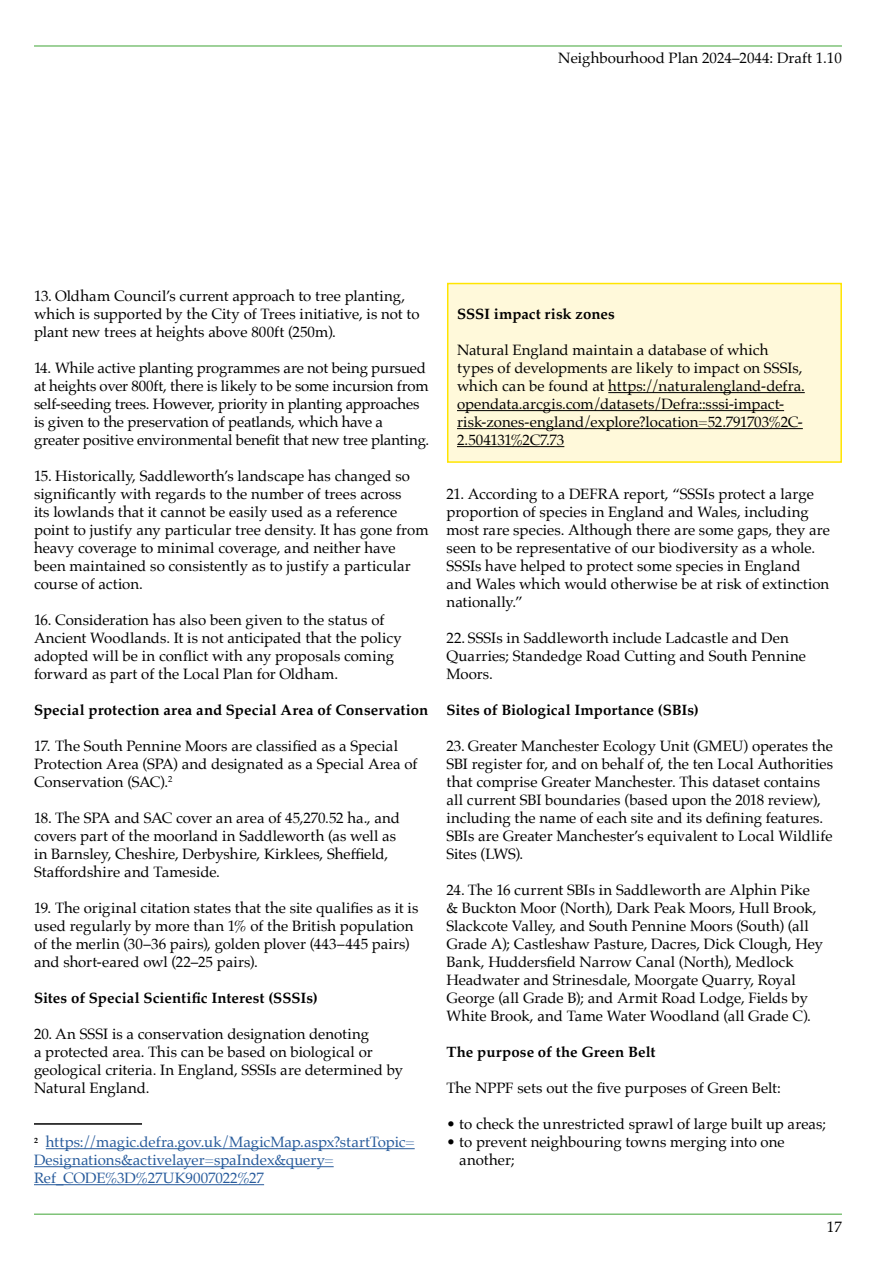
<style>
.page{position:relative;width:893px;height:1263px;background:#fff}
.page>*{position:absolute;margin:0;border:0;box-sizing:border-box;transform-origin:0 0}
.t1{font:15px/18px "Palatino";color:#000}
.t2{font:700 15px "Palatino";letter-spacing:.005em;color:#000}
.t3{font:15px/18px "Palatino";letter-spacing:-.005em;color:#265a9b}
</style>
<div class="page">
<hr style="left:34px;top:1123px;width:108px;height:2px;background:#000">
<hr style="left:46px;top:1148px;width:369px;height:1px;background:#265a9b">
<hr style="left:34px;top:1166px;width:300px;height:1px;background:#265a9b">
<hr style="left:34px;top:1184px;width:230px;height:1px;background:#265a9b">
<div style="left:448px;top:284px;width:393px;height:178px;background:#fff9da"></div>
<hr style="left:608px;top:392px;width:197px;height:1px;background:#000">
<hr style="left:457px;top:410px;width:327px;height:1px;background:#000">
<hr style="left:457px;top:428px;width:346px;height:1px;background:#000">
<hr style="left:457px;top:446px;width:107px;height:1px;background:#000">
<div style="left:447px;top:283px;width:395px;height:180px;border:2px solid #ffe500"></div>
<hr style="left:34px;top:1214px;width:808px;height:1px;background:#3fa435">
<hr style="left:34px;top:46px;width:808px;height:1px;background:#3fa435">
<p class="t1" style="left:558px;top:49px;width:285px">Neighbourhood Plan 2024–2044: Draft 1.10</p>
<p class="t1" style="left:34px;top:287px;width:387px">13. Oldham Council’s current approach to tree planting, which is supported by the City of Trees initiative, is not to plant new trees at heights above 800ft (250m).</p>
<p class="t1" style="left:34px;top:359px;width:397px">14. While active planting programmes are not being pursued at heights over 800ft, there is likely to be some incursion from self-seeding trees. However, priority in planting approaches is given to the preservation of peatlands, which have a greater positive environmental benefit that new tree planting.</p>
<p class="t1" style="left:34px;top:467px;width:396px">15. Historically, Saddleworth’s landscape has changed so significantly with regards to the number of trees across<br>its lowlands that it cannot be easily used as a reference point to justify any particular tree density. It has gone from heavy coverage to minimal coverage, and neither have been maintained so consistently as to justify a particular course of action.</p>
<p class="t1" style="left:34px;top:611px;width:369px">16. Consideration has also been given to the status of Ancient Woodlands. It is not anticipated that the policy adopted will be in conflict with any proposals coming forward as part of the Local Plan for Oldham.</p>
<p class="t2" style="left:34px;top:697px;width:396px">Special protection area and Special Area of Conservation</p>
<p class="t1" style="left:34px;top:737px;width:385px">17. The South Pennine Moors are classified as a Special<br>Protection Area (SPA) and designated as a Special Area of<br>Conservation (SAC).<sup>2</sup></p>
<p class="t1" style="left:34px;top:809px;width:368px">18. The SPA and SAC cover an area of 45,270.52 ha., and covers part of the moorland in Saddleworth (as well as in Barnsley, Cheshire, Derbyshire, Kirklees, Sheffield, Staffordshire and Tameside.</p>
<p class="t1" style="left:34px;top:899px;width:386px">19. The original citation states that the site qualifies as it is used regularly by more than 1% of the British population of the merlin (30–36 pairs), golden plover (443–445 pairs) and short-eared owl (22–25 pairs).</p>
<p class="t2" style="left:34px;top:985px;width:285px">Sites of Special Scientific Interest (SSSIs)</p>
<p class="t1" style="left:34px;top:1025px;width:371px">20. An SSSI is a conservation designation denoting<br>a protected area. This can be based on biological or geological criteria. In England, SSSIs are determined by Natural England.</p>
<p class="t3" style="left:34px;top:1133px;width:382px"><sup>2</sup> https://magic.defra.gov.uk/MagicMap.aspx?startTopic=<br>Designations&amp;activelayer=spaIndex&amp;query=<br>Ref_CODE%3D%27UK9007022%27</p>
<p class="t2" style="left:457px;top:301px;width:159px">SSSI impact risk zones</p>
<p class="t1" style="left:457px;top:341px;width:349px">Natural England maintain a database of which types of developments are likely to impact on SSSIs, which can be found at https://naturalengland-defra. opendata.arcgis.com/datasets/Defra::sssi-impact&shy;risk-zones-england/explore?location=52.791703%2C-2.504131%2C7.73</p>
<p class="t1" style="left:446px;top:485px;width:385px">21. According to a DEFRA report, “SSSIs protect a large proportion of species in England and Wales, including most rare species. Although there are some gaps, they are seen to be representative of our biodiversity as a whole.<br>SSSIs have helped to protect some species in England<br>and Wales which would otherwise be at risk of extinction nationally.”</p>
<p class="t1" style="left:446px;top:629px;width:361px">22. SSSIs in Saddleworth include Ladcastle and Den<br>Quarries; Standedge Road Cutting and South Pennine<br>Moors.</p>
<p class="t2" style="left:446px;top:697px;width:254px">Sites of Biological Importance (SBIs)</p>
<p class="t1" style="left:446px;top:737px;width:388px">23. Greater Manchester Ecology Unit (GMEU) operates the SBI register for, and on behalf of, the ten Local Authorities that comprise Greater Manchester. This dataset contains all current SBI boundaries (based upon the 2018 review), including the name of each site and its defining features.<br>SBIs are Greater Manchester’s equivalent to Local Wildlife Sites (LWS).</p>
<p class="t1" style="left:446px;top:881px;width:378px">24. The 16 current SBIs in Saddleworth are Alphin Pike &amp; Buckton Moor (North), Dark Peak Moors, Hull Brook, Slackcote Valley, and South Pennine Moors (South) (all Grade A); Castleshaw Pasture, Dacres, Dick Clough, Hey Bank, Huddersfield Narrow Canal (North), Medlock Headwater and Strinesdale, Moorgate Quarry, Royal George (all Grade B); and Armit Road Lodge, Fields by White Brook, and Tame Water Woodland (all Grade C).</p>
<p class="t2" style="left:446px;top:1039px;width:211px">The purpose of the Green Belt</p>
<p class="t1" style="left:446px;top:1079px;width:336px">The NPPF sets out the five purposes of Green Belt:</p>
<p class="t1" style="left:446px;top:1115px;width:381px">• to check the unrestricted sprawl of large built up areas;</p>
<p class="t1" style="left:459px;top:1133px;width:327px;text-indent:-13px">• to prevent neighbouring towns merging into one another;</p>
<p class="t1" style="left:827px;top:1217px;width:16px">17</p>
</div>
